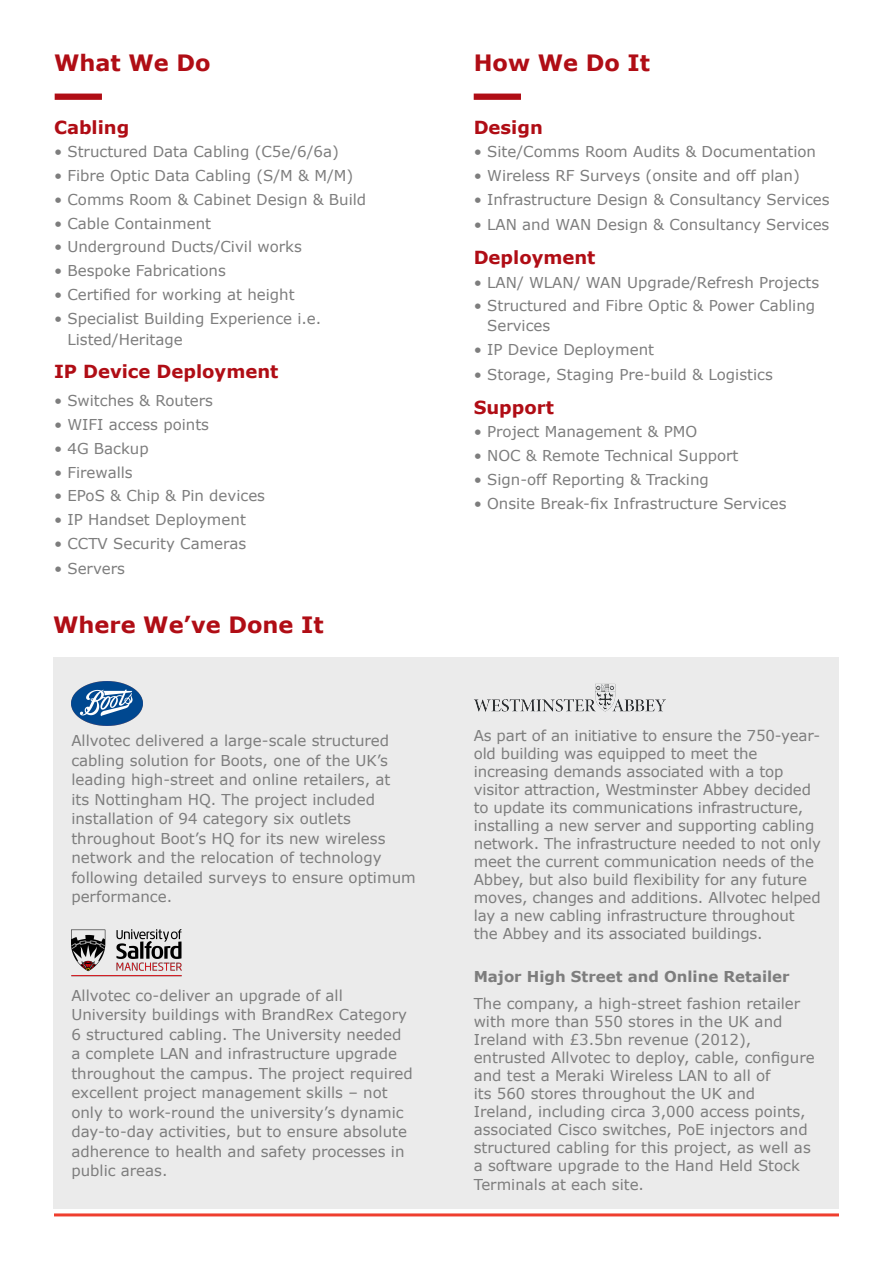
<style>
.page{position:relative;width:893px;height:1263px;background:#fff}
.page>*{position:absolute;margin:0;border:0;box-sizing:border-box;transform-origin:0 0}
.t1{font:700 22.5px "Verdana";color:#b00d15}
.t2{font:700 18px "Verdana";color:#b00d15}
.t3{font:15px/18px "Verdana";color:#7d7d7d}
.t4{font:700 15px "Verdana";color:#7d7d7d}
</style>
<div class="page">
<div style="left:53px;top:658px;width:786px;height:551px;background:#ebebeb"></div>
<hr style="left:54px;top:1213px;width:785px;height:3px;background:#ef3e2e">
<div style="left:55px;top:94px;width:47px;height:6px;background:#b00d15"></div>
<div style="left:474px;top:94px;width:47px;height:6px;background:#b00d15"></div>
<img style="left:71px;top:682px;width:72px;height:43px">
<img style="left:71px;top:929px;width:111px;height:48px">
<img style="left:474px;top:683px;width:192px;height:29px">
<p class="t1" style="left:54px;top:47px;width:158px">What We Do</p>
<p class="t1" style="left:474px;top:47px;width:178px">How We Do It</p>
<p class="t2" style="left:54px;top:114px;width:77px">Cabling</p>
<p class="t3" style="left:54px;top:143px;width:286px">• Structured Data Cabling (C5e/6/6a)</p>
<p class="t3" style="left:54px;top:166px;width:301px">• Fibre Optic Data Cabling (S/M &amp; M/M)</p>
<p class="t3" style="left:54px;top:190px;width:314px">• Comms Room &amp; Cabinet Design &amp; Build</p>
<p class="t3" style="left:54px;top:214px;width:159px">• Cable Containment</p>
<p class="t3" style="left:54px;top:238px;width:249px">• Underground Ducts/Civil works</p>
<p class="t3" style="left:54px;top:261px;width:173px">• Bespoke Fabrications</p>
<p class="t3" style="left:54px;top:285px;width:242px">• Certified for working at height</p>
<p class="t3" style="left:67px;top:307px;width:255px;line-height:21px;text-indent:-13px">• Specialist Building Experience i.e.<br>Listed/Heritage</p>
<p class="t2" style="left:54px;top:359px;width:226px">IP Device Deployment</p>
<p class="t3" style="left:54px;top:392px;width:161px">• Switches &amp; Routers</p>
<p class="t3" style="left:54px;top:415px;width:157px">• WIFI access points</p>
<p class="t3" style="left:54px;top:439px;width:96px">• 4G Backup</p>
<p class="t3" style="left:54px;top:463px;width:80px">• Firewalls</p>
<p class="t3" style="left:54px;top:487px;width:213px">• EPoS &amp; Chip &amp; Pin devices</p>
<p class="t3" style="left:54px;top:510px;width:193px">• IP Handset Deployment</p>
<p class="t3" style="left:54px;top:534px;width:194px">• CCTV Security Cameras</p>
<p class="t3" style="left:54px;top:559px;width:72px">• Servers</p>
<p class="t1" style="left:53px;top:609px;width:272px">Where We’ve Done It</p>
<p class="t3" style="left:71px;top:731px;width:346px;line-height:19.5px">Allvotec delivered a large-scale structured cabling solution for Boots, one of the UK’s leading high-street and online retailers, at<br>its Nottingham HQ. The project included installation of 94 category six outlets throughout Boot’s HQ for its new wireless network and the relocation of technology following detailed surveys to ensure optimum performance.</p>
<p class="t3" style="left:71px;top:985px;width:343px;line-height:19.5px">Allvotec co-deliver an upgrade of all University buildings with BrandRex Category 6 structured cabling. The University needed a complete LAN and infrastructure upgrade throughout the campus. The project required excellent project management skills – not only to work-round the university’s dynamic day-to-day activities, but to ensure absolute adherence to health and safety processes in public areas.</p>
<p class="t2" style="left:474px;top:114px;width:71px">Design</p>
<p class="t3" style="left:474px;top:143px;width:344px">• Site/Comms Room Audits &amp; Documentation</p>
<p class="t3" style="left:474px;top:166px;width:328px">• Wireless RF Surveys (onsite and off plan)</p>
<p class="t3" style="left:474px;top:190px;width:357px">• Infrastructure Design &amp; Consultancy Services</p>
<p class="t3" style="left:474px;top:215px;width:357px">• LAN and WAN Design &amp; Consultancy Services</p>
<p class="t2" style="left:474px;top:245px;width:123px">Deployment</p>
<p class="t3" style="left:474px;top:273px;width:347px">• LAN/ WLAN/ WAN Upgrade/Refresh Projects</p>
<p class="t3" style="left:487px;top:296px;width:330px;line-height:19.5px;text-indent:-13px">• Structured and Fibre Optic &amp; Power Cabling<br>Services</p>
<p class="t3" style="left:474px;top:340px;width:182px">• IP Device Deployment</p>
<p class="t3" style="left:474px;top:365px;width:301px">• Storage, Staging Pre-build &amp; Logistics</p>
<p class="t2" style="left:474px;top:394px;width:82px">Support</p>
<p class="t3" style="left:474px;top:423px;width:225px">• Project Management &amp; PMO</p>
<p class="t3" style="left:474px;top:446px;width:266px">• NOC &amp; Remote Technical Support</p>
<p class="t3" style="left:474px;top:470px;width:237px">• Sign-off Reporting &amp; Tracking</p>
<p class="t3" style="left:474px;top:494px;width:314px">• Onsite Break-fix Infrastructure Services</p>
<p class="t3" style="left:474px;top:726px;width:349px">As part of an initiative to ensure the 750-year&shy;old building was equipped to meet the increasing demands associated with a top visitor attraction, Westminster Abbey decided to update its communications infrastructure, installing a new server and supporting cabling network. The infrastructure needed to not only meet the current communication needs of the Abbey, but also build flexibility for any future moves, changes and additions. Allvotec helped lay a new cabling infrastructure throughout the Abbey and its associated buildings.</p>
<p class="t4" style="left:474px;top:966px;width:317px">Major High Street and Online Retailer</p>
<p class="t3" style="left:474px;top:994px;width:342px">The company, a high-street fashion retailer with more than 550 stores in the UK and Ireland with £3.5bn revenue (2012), entrusted Allvotec to deploy, cable, configure and test a Meraki Wireless LAN to all of<br>its 560 stores throughout the UK and Ireland, including circa 3,000 access points, associated Cisco switches, PoE injectors and structured cabling for this project, as well as a software upgrade to the Hand Held Stock</p>
<p class="t3" style="left:474px;top:1175px;width:172px">Terminals at each site.</p>
</div>
